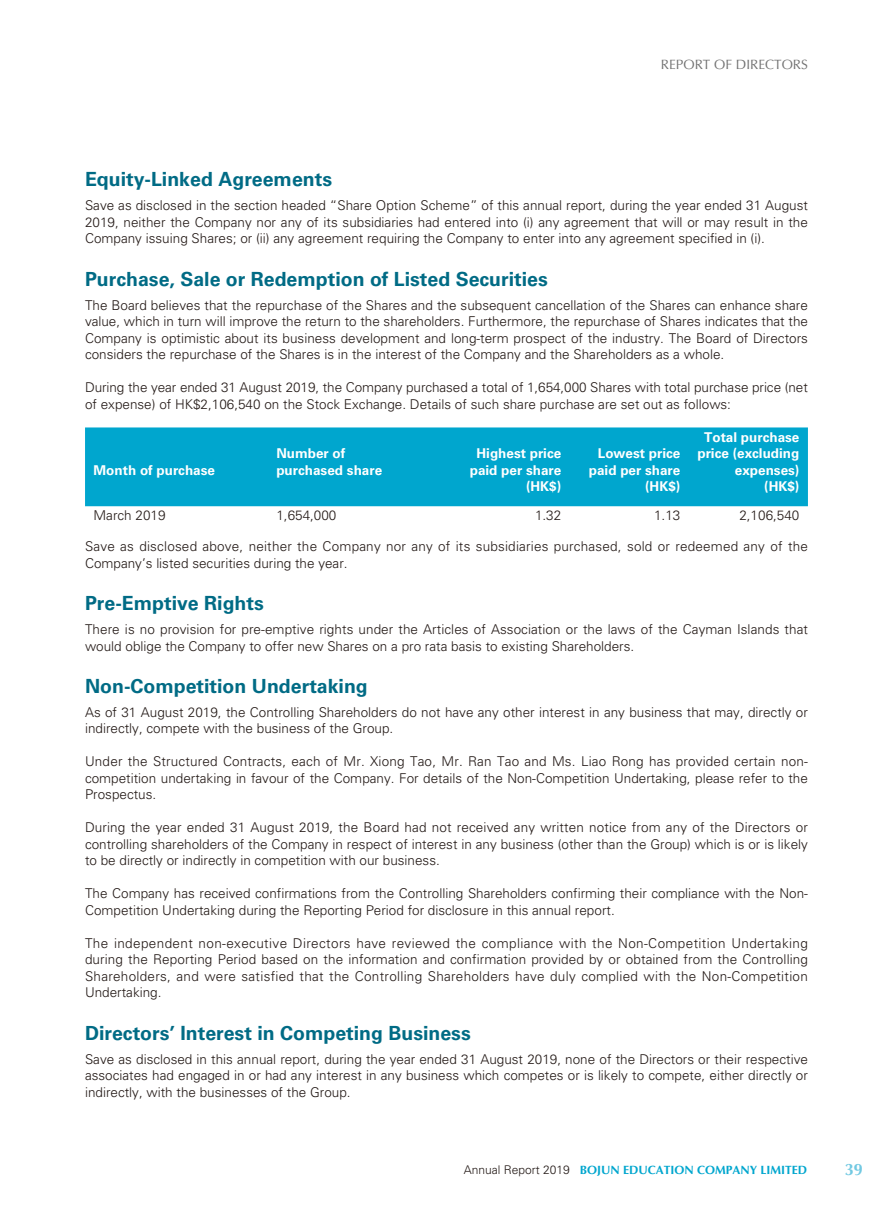
<style>
.page{position:relative;width:893px;height:1212px;background:#fff}
.page>*{position:absolute;margin:0;border:0;box-sizing:border-box;transform-origin:0 0}
.t1{font:700 19.5px "Univers LT Std";color:#006b85}
.t2{font:700 16.5px "Optima LT Std";color:#72c9e2}
.t3{font:300 13.5px/16.5px "Univers LT Std";color:#231916;text-align:justify}
.t4{font:700 13.5px/16.5px "Univers LT Std";color:#fff;text-align:right}
.t5{font:13.5px "Optima LT Std";color:#717171}
.t6{font:700 12px "Optima LT Std";color:#00a6ce}
.s1{font-family:"Univers LT Std";font-weight:300;color:#231916}
</style>
<div class="page">
<div style="left:85px;top:427px;width:723px;height:79px;background:#00a6ce"></div>
<p class="t5" style="left:661px;top:57px;width:149px">REPORT OF DIRECTORS</p>
<h1 class="t1" style="left:85px;top:170px;width:249px">Equity-Linked Agreements</h1>
<p class="t3" style="left:85px;top:198px;width:724px">Save as disclosed in the section headed “Share Option Scheme” of this annual report, during the year ended 31 August 2019, neither the Company nor any of its subsidiaries had entered into (i) any agreement that will or may result in the Company issuing Shares; or (ii) any agreement requiring the Company to enter into any agreement specified in (i).</p>
<h1 class="t1" style="left:85px;top:269px;width:464px">Purchase, Sale or Redemption of Listed Securities</h1>
<p class="t3" style="left:85px;top:297px;width:724px">The Board believes that the repurchase of the Shares and the subsequent cancellation of the Shares can enhance share value, which in turn will improve the return to the shareholders. Furthermore, the repurchase of Shares indicates that the Company is optimistic about its business development and long-term prospect of the industry. The Board of Directors considers the repurchase of the Shares is in the interest of the Company and the Shareholders as a whole.</p>
<p class="t3" style="left:85px;top:380px;width:724px">During the year ended 31 August 2019, the Company purchased a total of 1,654,000 Shares with total purchase price (net of expense) of HK$2,106,540 on the Stock Exchange. Details of such share purchase are set out as follows:</p>
<p class="t4" style="left:94px;top:462px;width:123px">Month of purchase</p>
<p class="t4" style="left:276px;top:446px;width:107px;text-align:left">Number of purchased share</p>
<p class="t4" style="left:470px;top:446px;width:93px;text-align:center">Highest price paid per share</p>
<p class="t4" style="left:589px;top:446px;width:93px">Lowest price paid per share</p>
<p class="t4" style="left:697px;top:429px;width:104px">Total purchase price (excluding expenses)</p>
<p class="t4" style="left:526px;top:479px;width:37px">(HK$)</p>
<p class="t4" style="left:645px;top:479px;width:37px">(HK$)</p>
<p class="t4" style="left:764px;top:479px;width:37px">(HK$)</p>
<p class="t3" style="left:94px;top:508px;width:74px">March 2019</p>
<p class="t3" style="left:276px;top:508px;width:62px">1,654,000</p>
<p class="t3" style="left:535px;top:508px;width:28px">1.32</p>
<p class="t3" style="left:654px;top:508px;width:28px">1.13</p>
<p class="t3" style="left:739px;top:508px;width:62px">2,106,540</p>
<p class="t3" style="left:85px;top:539px;width:724px">Save as disclosed above, neither the Company nor any of its subsidiaries purchased, sold or redeemed any of the<br>Company’s listed securities during the year.</p>
<h1 class="t1" style="left:85px;top:594px;width:180px">Pre-Emptive Rights</h1>
<p class="t3" style="left:85px;top:622px;width:724px">There is no provision for pre-emptive rights under the Articles of Association or the laws of the Cayman Islands that would oblige the Company to offer new Shares on a pro rata basis to existing Shareholders.</p>
<h1 class="t1" style="left:85px;top:677px;width:284px">Non-Competition Undertaking</h1>
<p class="t3" style="left:85px;top:705px;width:724px">As of 31 August 2019, the Controlling Shareholders do not have any other interest in any business that may, directly or indirectly, compete with the business of the Group.</p>
<p class="t3" style="left:85px;top:754px;width:724px">Under the Structured Contracts, each of Mr. Xiong Tao, Mr. Ran Tao and Ms. Liao Rong has provided certain non&shy;competition undertaking in favour of the Company. For details of the Non-Competition Undertaking, please refer to the Prospectus.</p>
<p class="t3" style="left:85px;top:820px;width:724px">During the year ended 31 August 2019, the Board had not received any written notice from any of the Directors or controlling shareholders of the Company in respect of interest in any business (other than the Group) which is or is likely to be directly or indirectly in competition with our business.</p>
<p class="t3" style="left:85px;top:886px;width:724px">The Company has received confirmations from the Controlling Shareholders confirming their compliance with the Non-<br>Competition Undertaking during the Reporting Period for disclosure in this annual report.</p>
<p class="t3" style="left:85px;top:936px;width:724px">The independent non-executive Directors have reviewed the compliance with the Non-Competition Undertaking during the Reporting Period based on the information and confirmation provided by or obtained from the Controlling Shareholders, and were satisfied that the Controlling Shareholders have duly complied with the Non-Competition Undertaking.</p>
<h1 class="t1" style="left:85px;top:1023px;width:387px">Directors’ Interest in Competing Business</h1>
<p class="t3" style="left:85px;top:1051px;width:724px">Save as disclosed in this annual report, during the year ended 31 August 2019, none of the Directors or their respective associates had engaged in or had any interest in any business which competes or is likely to compete, either directly or indirectly, with the businesses of the Group.</p>
<p class="t6" style="left:464px;top:1164px;width:345px"><span class="s1">Annual Report 2019</span> BOJUN EDUCATION COMPANY LIMITED</p>
<p class="t2" style="left:845px;top:1161px;width:20px">39</p>
</div>
